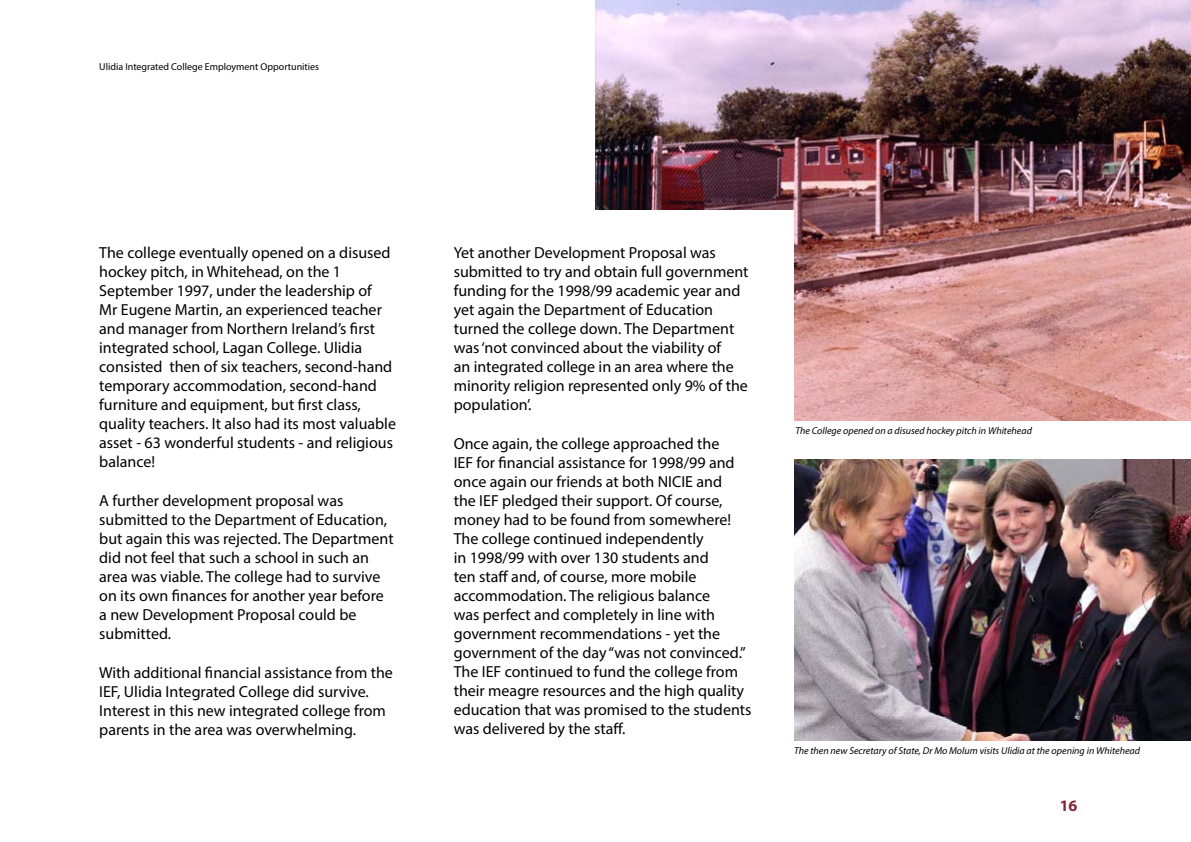
<style>
.page{position:relative;width:1191px;height:842px;background:#fff}
.page>*{position:absolute;margin:0;border:0;box-sizing:border-box;transform-origin:0 0}
.t1{font:16px/19px "Myriad Pro";color:#000}
.t2{font:700 16px "Myriad Pro";color:#892532}
.t3{font:italic 10px "Myriad Pro";color:#000}
.t4{font:10px "Myriad Pro";color:#000}
</style>
<div class="page">
<img style="left:595px;top:0;width:596px;height:421px">
<div style="left:439px;top:210px;width:355px;height:517px;background:#fff"></div>
<img style="left:794px;top:460px;width:397px;height:281px">
<p class="t4" style="left:99px;top:61px;width:221px">Ulidia Integrated College Employment Opportunities</p>
<p class="t1" style="left:99px;top:243px;width:298px">The college eventually opened on a disused hockey pitch, in Whitehead, on the 1<br>September 1997, under the leadership of<br>Mr Eugene Martin, an experienced teacher and manager from Northern Ireland’s first integrated school, Lagan College. Ulidia consisted then of six teachers, second-hand temporary accommodation, second-hand furniture and equipment, but first class, quality teachers. It also had its most valuable asset - 63 wonderful students - and religious balance!</p>
<p class="t1" style="left:99px;top:491px;width:296px">A further development proposal was submitted to the Department of Education, but again this was rejected. The Department did not feel that such a school in such an area was viable. The college had to survive on its own finances for another year before a new Development Proposal could be submitted.</p>
<p class="t1" style="left:99px;top:662px;width:295px">With additional financial assistance from the IEF, Ulidia Integrated College did survive.<br>Interest in this new integrated college from parents in the area was overwhelming.</p>
<p class="t1" style="left:454px;top:243px;width:296px">Yet another Development Proposal was submitted to try and obtain full government funding for the 1998/99 academic year and yet again the Department of Education turned the college down. The Department was ‘not convinced about the viability of<br>an integrated college in an area where the minority religion represented only 9% of the population’.</p>
<p class="t1" style="left:454px;top:433px;width:299px">Once again, the college approached the<br>IEF for financial assistance for 1998/99 and once again our friends at both NICIE and<br>the IEF pledged their support. Of course, money had to be found from somewhere!<br>The college continued independently<br>in 1998/99 with over 130 students and<br>ten staff and, of course, more mobile accommodation. The religious balance<br>was perfect and completely in line with government recommendations - yet the government of the day “was not convinced.” The IEF continued to fund the college from their meagre resources and the high quality education that was promised to the students was delivered by the staff.</p>
<p class="t3" style="left:795px;top:425px;width:238px">The College opened on a disused hockey pitch in Whitehead</p>
<p class="t3" style="left:794px;top:744px;width:347px">The then new Secretary of State, Dr Mo Molum visits Ulidia at the opening in Whitehead</p>
<p class="t2" style="left:1059px;top:796px;width:19px">16</p>
</div>
